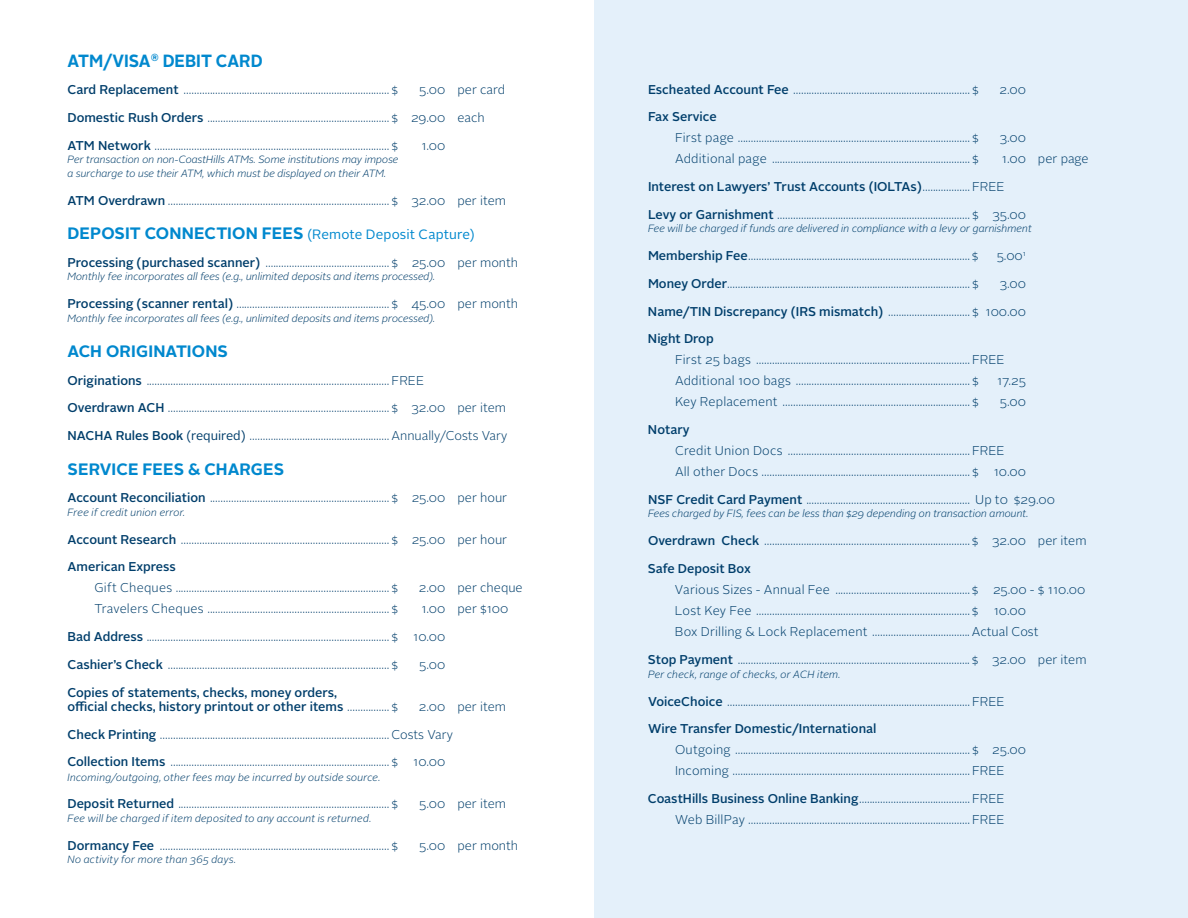
<style>
.page{position:relative;width:1188px;height:918px;background:#fff}
.page>*{position:absolute;margin:0;border:0;box-sizing:border-box;transform-origin:0 0}
.t1{font:700 17.7px "Alright Sans";color:#0088ce;scale:.93 1}
.t2{font:700 16.5px "Alright Sans";color:#0088ce}
.t3{font:13.5px "Alright Sans";letter-spacing:.01em;color:#0088ce}
.t4{font:300 12.75px/27.8px "Alright Sans";color:#003e6b}
.t5{font:500 12.75px/14.2px "Alright Sans";color:#003e6b}
.t6{font:italic 300 10.5px/13.5px "Alright Sans";letter-spacing:-.005em;color:#003e6b}
.s1{font-weight:500}
.s2{font-weight:700;font-size:16.5px}
.s3{font-weight:400}
.s4{font-weight:300}
</style>
<div class="page">
<div style="left:594px;top:0;width:594px;height:918px;background:#e4f0fa"></div>
<h1 class="t1" style="left:68px;top:48px;width:211px">ATM/VISA<sup>®</sup> DEBIT CARD</h1>
<p class="t4" style="left:68px;top:76px;width:332px"><span class="s1">Card Replacement</span> .............................................................................. $</p>
<p class="t4" style="left:68px;top:76px;width:439px;text-indent:352px">5.00 per card<br><span class="s1">Domestic Rush Orders</span> ..................................................................... $ 29.00 each<br><span class="s1">ATM Network</span> ......................................................................................... $</p>
<p class="t4" style="left:421px;top:132px;width:26px">1.00</p>
<p class="t6" style="left:68px;top:153px;width:333px">Per transaction on non-CoastHills ATMs. Some institutions may impose a surcharge to use their ATM, which must be displayed on their ATM.</p>
<p class="t4" style="left:68px;top:186px;width:440px"><span class="s1">ATM Overdrawn</span> .................................................................................... $ 32.00 per item</p>
<p class="t3" style="left:68px;top:225px;width:409px"><span class="s2">DEPOSIT CONNECTION FEES</span> (Remote Deposit Capture)</p>
<p class="t4" style="left:68px;top:249px;width:452px"><span class="s1">Processing (purchased scanner)</span> ............................................... $ 25.00 per month</p>
<p class="t6" style="left:68px;top:270px;width:369px">Monthly fee incorporates all fees (e.g., unlimited deposits and items processed).</p>
<p class="t4" style="left:68px;top:290px;width:452px"><span class="s1">Processing (scanner rental)</span> .......................................................... $ 45.00 per month</p>
<p class="t6" style="left:68px;top:312px;width:369px">Monthly fee incorporates all fees (e.g., unlimited deposits and items processed).</p>
<p class="t2" style="left:68px;top:339px;width:162px">ACH ORIGINATIONS</p>
<p class="t4" style="left:67px;top:366px;width:441px"><span class="s1">Originations</span> ............................................................................................ FREE<br><span class="s1">Overdrawn ACH</span> .................................................................................... $ 32.00 per item<br><span class="s1">NACHA Rules Book</span> <span class="s3">(required)</span> ..................................................... Annually/Costs Vary</p>
<p class="t2" style="left:68px;top:457px;width:218px">SERVICE FEES &amp; CHARGES</p>
<p class="t4" style="left:68px;top:484px;width:441px"><span class="s1">Account Reconciliation</span> .................................................................... $ 25.00 per hour</p>
<p class="t6" style="left:68px;top:506px;width:119px">Free if credit union error.</p>
<p class="t4" style="left:68px;top:525px;width:441px"><span class="s1">Account Research</span> ............................................................................... $ 25.00 per hour<br><span class="s1">American Express</span></p>
<p class="t4" style="left:95px;top:574px;width:305px">Gift Cheques ................................................................................. $</p>
<p class="t4" style="left:419px;top:574px;width:105px">2.00 per cheque</p>
<p class="t4" style="left:95px;top:595px;width:305px">Travelers Cheques ..................................................................... $</p>
<p class="t4" style="left:68px;top:595px;width:442px;text-indent:354px">1.00 per $100<br><span class="s1">Bad Address</span> ............................................................................................ $ 10.00<br><span class="s1">Cashier’s Check</span> .................................................................................... $</p>
<p class="t4" style="left:419px;top:651px;width:28px">5.00</p>
<p class="t5" style="left:67px;top:685px;width:332px">Copies of statements, checks, money orders,<br>official checks, history printout or other items <span class="s4">................ $</span></p>
<p class="t4" style="left:67px;top:693px;width:440px;text-indent:351px">2.00 per item<br><span class="s1">Check Printing</span> ....................................................................................... Costs Vary<br><span class="s1">Collection Items</span> ................................................................................... $ 10.00</p>
<p class="t6" style="left:68px;top:770px;width:315px">Incoming/outgoing, other fees may be incurred by outside source.</p>
<p class="t4" style="left:68px;top:790px;width:332px"><span class="s1">Deposit Returned</span> ................................................................................ $</p>
<p class="t4" style="left:419px;top:790px;width:88px">5.00 per item</p>
<p class="t6" style="left:68px;top:812px;width:305px">Fee will be charged if item deposited to any account is returned.</p>
<p class="t4" style="left:68px;top:831px;width:332px"><span class="s1">Dormancy Fee</span> ....................................................................................... $</p>
<p class="t4" style="left:419px;top:831px;width:100px">5.00 per month</p>
<p class="t6" style="left:68px;top:853px;width:170px">No activity for more than 365 days.</p>
<p class="t4" style="left:648px;top:76px;width:332px"><span class="s1">Escheated Account Fee</span> ................................................................... $</p>
<p class="t4" style="left:999px;top:76px;width:28px">2.00</p>
<p class="t5" style="left:648px;top:110px;width:70px">Fax Service</p>
<p class="t4" style="left:675px;top:124px;width:305px">First page ........................................................................................ $</p>
<p class="t4" style="left:1000px;top:124px;width:28px">3.00</p>
<p class="t4" style="left:675px;top:145px;width:305px">Additional page ........................................................................... $</p>
<p class="t4" style="left:648px;top:145px;width:442px;text-indent:354px">1.00 per page<br><span class="s1">Interest on Lawyers’ Trust Accounts (IOLTAs)</span>.................. FREE<br><span class="s1">Levy or Garnishment</span> ......................................................................... $ 35.00</p>
<p class="t6" style="left:648px;top:222px;width:386px">Fee will be charged if funds are delivered in compliance with a levy or garnishment</p>
<p class="t4" style="left:648px;top:242px;width:332px"><span class="s1">Membership Fee</span>.................................................................................... $</p>
<p class="t4" style="left:997px;top:242px;width:31px">5.00<sup>1</sup></p>
<p class="t4" style="left:648px;top:270px;width:332px"><span class="s1">Money Order</span>............................................................................................ $</p>
<p class="t4" style="left:648px;top:270px;width:379px;text-align:justify;text-indent:352px">3.00<br><span class="s1">Name/TIN Discrepancy (IRS mismatch)</span> ............................... $ 100.00<br><span class="s1">Night Drop</span></p>
<p class="t4" style="left:675px;top:350px;width:331px;line-height:21px">First 25 bags ................................................................................. FREE<br>Additional 100 bags .................................................................. $</p>
<p class="t4" style="left:997px;top:367px;width:30px">17.25</p>
<p class="t4" style="left:675px;top:388px;width:305px">Key Replacement ....................................................................... $</p>
<p class="t4" style="left:1000px;top:388px;width:28px">5.00</p>
<p class="t5" style="left:648px;top:423px;width:43px">Notary</p>
<p class="t4" style="left:675px;top:440px;width:353px;line-height:21px">Credit Union Docs ..................................................................... FREE<br>All other Docs ............................................................................... $ 10.00</p>
<p class="t4" style="left:648px;top:486px;width:408px"><span class="s1">NSF Credit Card Payment</span> .............................................................. Up t0 $29.00</p>
<p class="t6" style="left:648px;top:507px;width:382px">Fees charged by FIS, fees can be less than $29 depending on transaction amount.</p>
<p class="t4" style="left:648px;top:527px;width:440px"><span class="s1">Overdrawn Check</span> .............................................................................. $ 32.00 per item<br><span class="s1">Safe Deposit Box</span></p>
<p class="t4" style="left:675px;top:579px;width:412px;line-height:21px">Various Sizes - Annual Fee ................................................... $ 25.00 - $ 110.00<br>Lost Key Fee ................................................................................. $ 10.00<br>Box Drilling &amp; Lock Replacement ..................................... Actual Cost</p>
<p class="t4" style="left:648px;top:646px;width:440px"><span class="s1">Stop Payment</span> ........................................................................................ $ 32.00 per item</p>
<p class="t6" style="left:648px;top:668px;width:194px">Per check, range of checks, or ACH item.</p>
<p class="t4" style="left:648px;top:688px;width:358px"><span class="s1">VoiceChoice</span> ............................................................................................ FREE<br><span class="s1">Wire Transfer Domestic/International</span></p>
<p class="t4" style="left:675px;top:740px;width:352px;line-height:21px">Outgoing ......................................................................................... $ 25.00<br>Incoming .......................................................................................... FREE</p>
<p class="t4" style="left:648px;top:788px;width:358px;line-height:21px;text-align:right"><span class="s1">CoastHills Business Online Banking</span>.......................................... FREE<br>Web BillPay .................................................................................... FREE</p>
</div>
